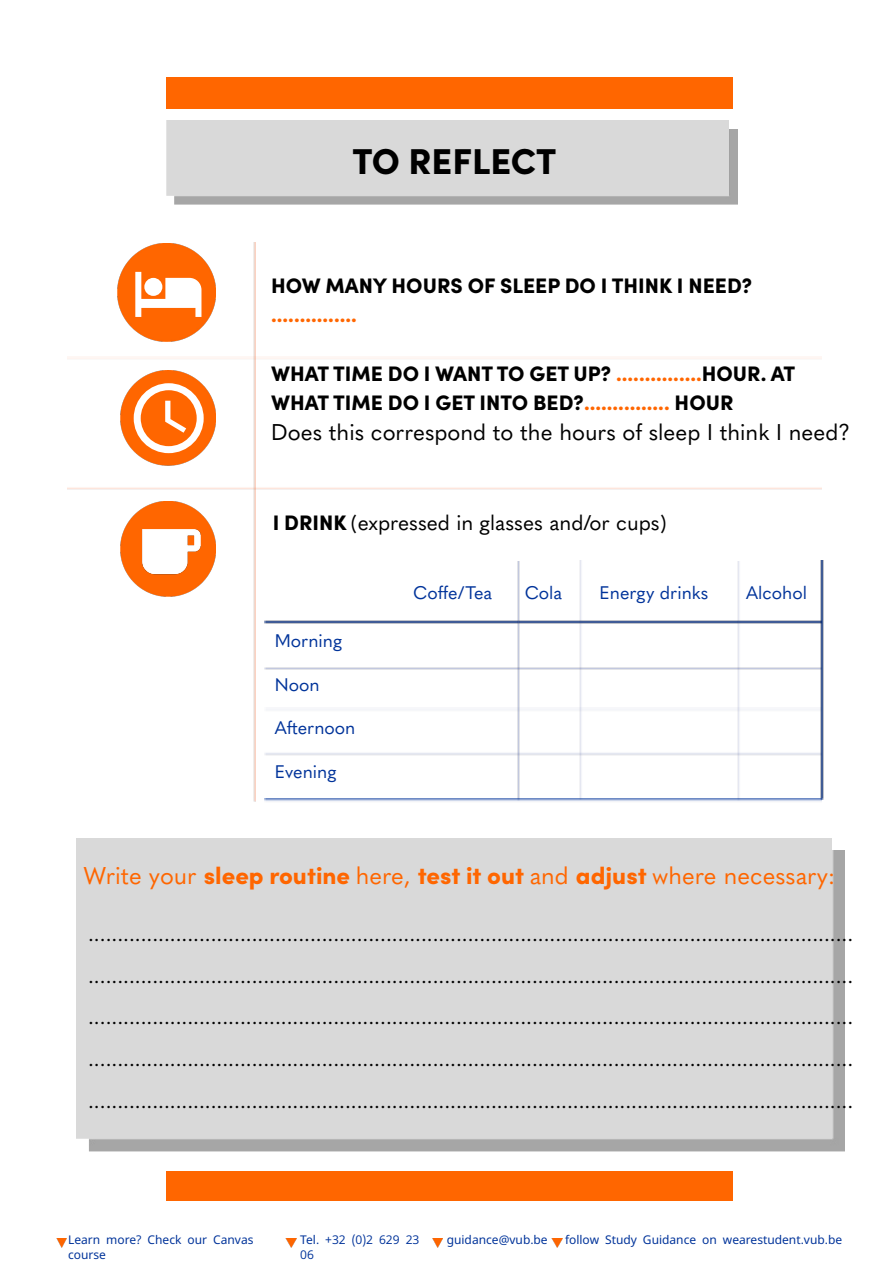
<style>
.page{position:relative;width:894px;height:1264px;background:#fff}
.page>*{position:absolute;margin:0;border:0;box-sizing:border-box;transform-origin:0 0}
.t1{font:900 36px "Sofia Pro";color:#000}
.t2{font:24px "Quasimoda";color:#f60}
.t3{font:22.5px "Quasimoda";color:#000}
.t4{font:21px/41.7px "Quasimoda";color:#000;text-align:justify}
.t5{font:900 21px/29.1px "Sofia Pro";color:#000}
.t6{font:900 21px "Sofia Pro";color:#f60}
.t7{font:18px "Quasimoda";color:#00339a}
.t8{font:12px/14.4px "Noto Sans Sinhala";color:#00339a}
.s1{color:#f60}
.s2{font-family:"Sofia Pro";font-weight:900}
</style>
<div class="page">
<img style="left:89px;top:850px;width:755px;height:301px">
<div style="left:76px;top:838px;width:755px;height:300px;background:#d9d9d9"></div>
<img style="left:175px;top:129px;width:562px;height:75px">
<div style="left:166px;top:121px;width:562px;height:75px;background:#d9d9d9"></div>
<img style="left:253px;top:243px;width:2px;height:559px">
<img style="left:117px;top:243px;width:98px;height:98px">
<svg style="left:135px;top:272px;width:66px;height:45px"></svg>
<img style="left:120px;top:371px;width:95px;height:95px">
<svg style="left:134px;top:383px;width:70px;height:70px"></svg>
<img style="left:120px;top:501px;width:95px;height:95px">
<img style="left:135px;top:529px;width:65px;height:47px">
<img style="left:265px;top:620px;width:554px;height:4px">
<img style="left:516px;top:561px;width:5px;height:237px">
<img style="left:578px;top:560px;width:4px;height:238px">
<img style="left:735px;top:561px;width:5px;height:237px">
<div style="left:266px;top:707px;width:553px;height:5px;background:#f6f7fa"></div>
<img style="left:819px;top:561px;width:5px;height:238px">
<img style="left:265px;top:798px;width:556px;height:4px">
<div style="left:166px;top:77px;width:566px;height:31px;background:#f60"></div>
<div style="left:166px;top:1171px;width:566px;height:29px;background:#f60"></div>
<svg style="left:56px;top:1238px;width:11px;height:9px"></svg>
<svg style="left:286px;top:1238px;width:10px;height:9px"></svg>
<svg style="left:432px;top:1238px;width:10px;height:9px"></svg>
<svg style="left:551px;top:1238px;width:11px;height:9px"></svg>
<h1 class="t1" style="left:352px;top:133px;width:205px">TO REFLECT</h1>
<p class="t5" style="left:271px;top:269px;width:482px">HOW MANY HOURS OF SLEEP DO I THINK I NEED?</p>
<p class="t6" style="left:271px;top:298px;width:87px">...............</p>
<p class="t5" style="left:271px;top:357px;width:525px">WHAT TIME DO I WANT TO GET UP? <span class="s1">...............</span>HOUR. AT<br>WHAT TIME DO I GET INTO BED?<span class="s1">...............</span> HOUR</p>
<p class="t3" style="left:271px;top:414px;width:580px">Does this correspond to the hours of sleep I think I need?</p>
<p class="t4" style="left:272px;top:500px;width:395px"><span class="s2">I DRINK</span> (expressed in glasses and/or cups)</p>
<p class="t7" style="left:275px;top:627px;width:69px">Morning</p>
<p class="t7" style="left:275px;top:670px;width:46px">Noon</p>
<p class="t7" style="left:275px;top:714px;width:82px">Afternoon</p>
<p class="t7" style="left:275px;top:757px;width:63px">Evening</p>
<p class="t7" style="left:413px;top:579px;width:81px">Coffe/Tea</p>
<p class="t7" style="left:524px;top:579px;width:39px">Cola</p>
<p class="t7" style="left:599px;top:579px;width:110px">Energy drinks</p>
<p class="t7" style="left:746px;top:579px;width:62px">Alcohol</p>
<p class="t2" style="left:83px;top:857px;width:753px">Write your <span class="s2">sleep routine</span> here, <span class="s2">test it out</span> and <span class="s2">adjust</span> where necessary:</p>
<p class="t4" style="left:88px;top:911px;width:766px">................................................................................................................................... ................................................................................................................................... ................................................................................................................................... ................................................................................................................................... ...................................................................................................................................</p>
<p class="t8" style="left:68px;top:1232px;width:187px">Learn more? Check our Canvas course</p>
<p class="t8" style="left:300px;top:1232px;width:120px">Tel. +32 (0)2 629 23<br>06</p>
<p class="t8" style="left:446px;top:1232px;width:102px">guidance@vub.be</p>
<p class="t8" style="left:565px;top:1232px;width:278px">follow Study Guidance on wearestudent.vub.be</p>
</div>
